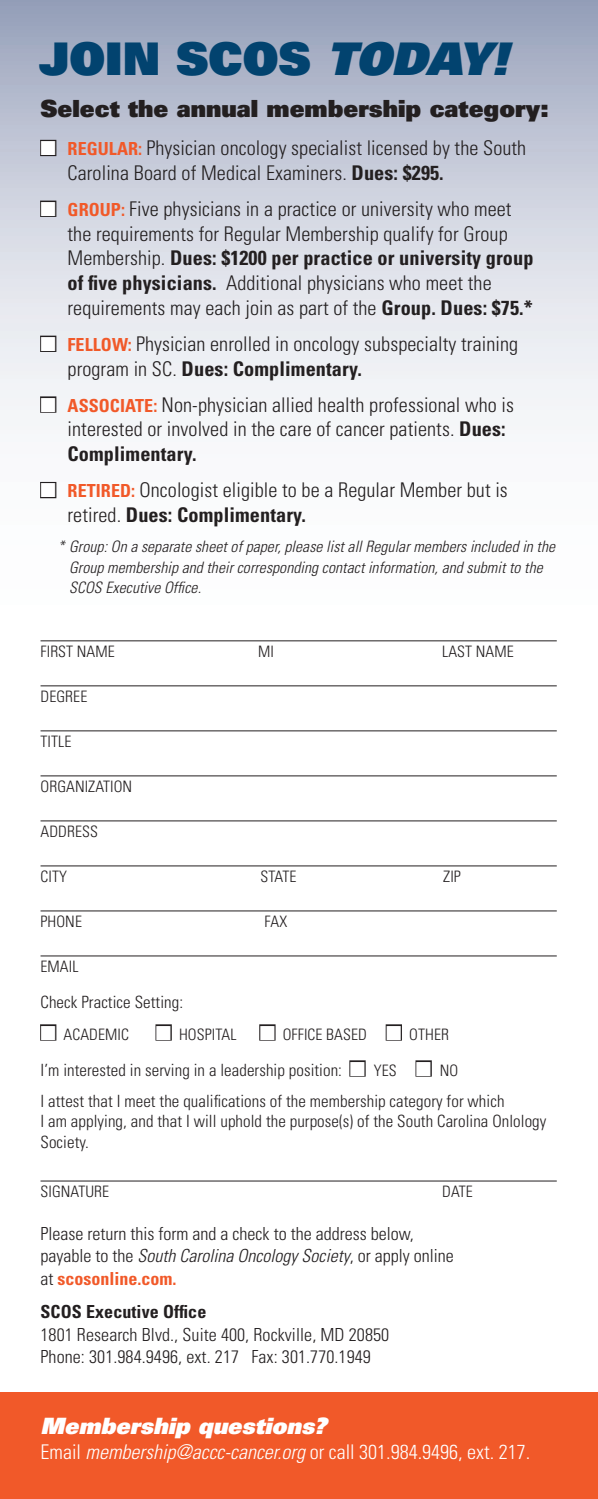
<style>
.page{position:relative;width:598px;height:1499px;background:#fff}
.page>*{position:absolute;margin:0;border:0;box-sizing:border-box;transform-origin:0 0}
.t1{font:900 45px "Univers";color:#02436f}
.t2{font:900 23.62px "Univers";color:#231f20}
.t3{font:italic 900 22.5px "Univers";color:#fff}
.t4{font:300 condensed 20.25px/24.8px "Univers";letter-spacing:.005em;color:#231f20}
.t5{font:300 condensed 20.25px "Univers";color:#fff}
.t6{font:300 condensed 18px/22.5px "Univers";letter-spacing:.005em;color:#231f20}
.t7{font:700 condensed 18px "Univers";letter-spacing:.005em;color:#231f20}
.t8{font:300 condensed 16.88px/31.5px "Univers";letter-spacing:.005em;color:#231f20}
.t9{font:italic 300 condensed 15.75px/20.2px "Univers";letter-spacing:.005em;color:#231f20}
.t10{font:300 condensed 15.75px "Univers";letter-spacing:.005em;color:#231f20}
.s1{font-style:italic}
.s2{color:#fff}
.s3{font-weight:700;font-size:18px;color:#f15929}
.s4{font-weight:700}
.s5{font-size:15.75px}
.s6{font-weight:700;color:#f15929}
</style>
<div class="page">
<div style="left:0;top:1392px;width:597px;height:106px;background:#f15929"></div>
<svg style="left:0;top:0;width:597px;height:732px"></svg>
<div style="left:40px;top:140px;width:16px;height:16px;border:2px solid #231f20"></div>
<div style="left:40px;top:201px;width:16px;height:16px;border:2px solid #231f20"></div>
<div style="left:40px;top:336px;width:16px;height:16px;border:2px solid #231f20"></div>
<div style="left:40px;top:396px;width:16px;height:17px;border:2px solid #231f20"></div>
<div style="left:40px;top:482px;width:16px;height:16px;border:2px solid #231f20"></div>
<hr style="left:40px;top:640px;width:516px;height:1px;background:#231f20">
<hr style="left:40px;top:685px;width:516px;height:1px;background:#231f20">
<hr style="left:40px;top:730px;width:516px;height:1px;background:#231f20">
<hr style="left:40px;top:775px;width:516px;height:1px;background:#231f20">
<hr style="left:40px;top:820px;width:516px;height:1px;background:#231f20">
<hr style="left:40px;top:865px;width:516px;height:1px;background:#231f20">
<hr style="left:40px;top:910px;width:516px;height:1px;background:#231f20">
<hr style="left:40px;top:955px;width:516px;height:1px;background:#231f20">
<hr style="left:40px;top:1180px;width:516px;height:1px;background:#231f20">
<div style="left:40px;top:1024px;width:16px;height:16px;border:2px solid #231f20"></div>
<div style="left:155px;top:1024px;width:17px;height:16px;border:2px solid #231f20"></div>
<div style="left:259px;top:1024px;width:16px;height:16px;border:2px solid #231f20"></div>
<div style="left:385px;top:1024px;width:17px;height:16px;border:2px solid #231f20"></div>
<div style="left:349px;top:1060px;width:16px;height:16px;border:2px solid #231f20"></div>
<div style="left:415px;top:1060px;width:16px;height:16px;border:2px solid #231f20"></div>
<h1 class="t1" style="left:39px;top:30px;width:470px">JOIN SCOS <span class="s1">TODAY!</span></h1>
<p class="t2" style="left:40px;top:93px;width:509px">Select the annual membership category:</p>
<p class="t4" style="left:68px;top:135px;width:460px;text-indent:-27px"><span class="s2">■</span> <span class="s3">REGULAR:</span> Physician oncology specialist licensed by the South<br>Carolina Board of Medical Examiners. <span class="s4">Dues: $295.</span></p>
<p class="t4" style="left:67px;top:196px;width:467px;text-indent:-27px"><span class="s2">■</span> <span class="s3">GROUP:</span> Five physicians in a practice or university who meet the requirements for Regular Membership qualify for Group Membership. <span class="s4">Dues: $1200 per practice or university group of five physicians.</span> Additional physicians who meet the requirements may each join as part of the <span class="s4">Group. Dues: $75.*</span></p>
<p class="t4" style="left:68px;top:331px;width:452px;text-indent:-27px"><span class="s2">■</span> <span class="s3">FELLOW:</span> Physician enrolled in oncology subspecialty training program in SC. <span class="s4">Dues: Complimentary.</span></p>
<p class="t4" style="left:68px;top:392px;width:447px;text-indent:-27px"><span class="s2">■</span> <span class="s3">ASSOCIATE:</span> Non-physician allied health professional who is interested or involved in the care of cancer patients. <span class="s4">Dues:<br>Complimentary.</span></p>
<p class="t4" style="left:67px;top:477px;width:441px;text-indent:-27px"><span class="s2">■</span> <span class="s3">RETIRED:</span> Oncologist eligible to be a Regular Member but is retired. <span class="s4">Dues: Complimentary.</span></p>
<p class="t9" style="left:69px;top:536px;width:487px;text-indent:-11px">* Group: On a separate sheet of paper, please list all Regular members included in the<br>Group membership and their corresponding contact information, and submit to the<br>SCOS Executive Office.</p>
<p class="t10" style="left:40px;top:642px;width:76px">FIRST NAME</p>
<p class="t10" style="left:258px;top:642px;width:17px">MI</p>
<p class="t10" style="left:442px;top:642px;width:73px">LAST NAME</p>
<p class="t10" style="left:40px;top:687px;width:48px">DEGREE</p>
<p class="t10" style="left:40px;top:732px;width:32px">TITLE</p>
<p class="t10" style="left:40px;top:777px;width:93px">ORGANIZATION</p>
<p class="t10" style="left:40px;top:822px;width:59px">ADDRESS</p>
<p class="t10" style="left:40px;top:867px;width:28px">CITY</p>
<p class="t10" style="left:260px;top:867px;width:38px">STATE</p>
<p class="t10" style="left:443px;top:867px;width:19px">ZIP</p>
<p class="t10" style="left:40px;top:912px;width:43px">PHONE</p>
<p class="t10" style="left:264px;top:912px;width:24px">FAX</p>
<p class="t10" style="left:40px;top:957px;width:39px">EMAIL</p>
<p class="t8" style="left:40px;top:986px;width:144px">Check Practice Setting:</p>
<p class="t10" style="left:40px;top:1024px;width:90px"><span class="s2">■</span> ACADEMIC</p>
<p class="t10" style="left:156px;top:1024px;width:294px"><span class="s2">■</span> HOSPITAL <span class="s2">■</span> OFFICE BASED <span class="s2">■</span> OTHER</p>
<p class="t8" style="left:40px;top:1053px;width:465px">I’m interested in serving in a leadership position: <span class="s2">■</span> <span class="s5">YES</span> <span class="s2">■</span> <span class="s5">NO<br></span>I attest that I meet the qualifications of the membership category for which</p>
<p class="t8" style="left:40px;top:1111px;width:507px;line-height:20.2px">I am applying, and that I will uphold the purpose(s) of the South Carolina Onlology<br>Society.</p>
<p class="t10" style="left:40px;top:1182px;width:70px">SIGNATURE</p>
<p class="t10" style="left:442px;top:1182px;width:32px">DATE</p>
<p class="t6" style="left:40px;top:1222px;width:414px">Please return this form and a check to the address below, payable to the <span class="s1">South Carolina Oncology Society</span>, or apply online at <span class="s6">scosonline.com.</span></p>
<p class="t7" style="left:40px;top:1301px;width:167px">SCOS Executive Office</p>
<p class="t6" style="left:40px;top:1323px;width:350px">1801 Research Blvd., Suite 400, Rockville, MD 20850<br>Phone: 301.984.9496, ext. 217 Fax: 301.770.1949</p>
<p class="t3" style="left:40px;top:1411px;width:287px">Membership questions?</p>
<p class="t5" style="left:40px;top:1439px;width:491px">Email <span class="s1">membership@accc-cancer.org</span> or call 301.984.9496, ext. 217.</p>
</div>
